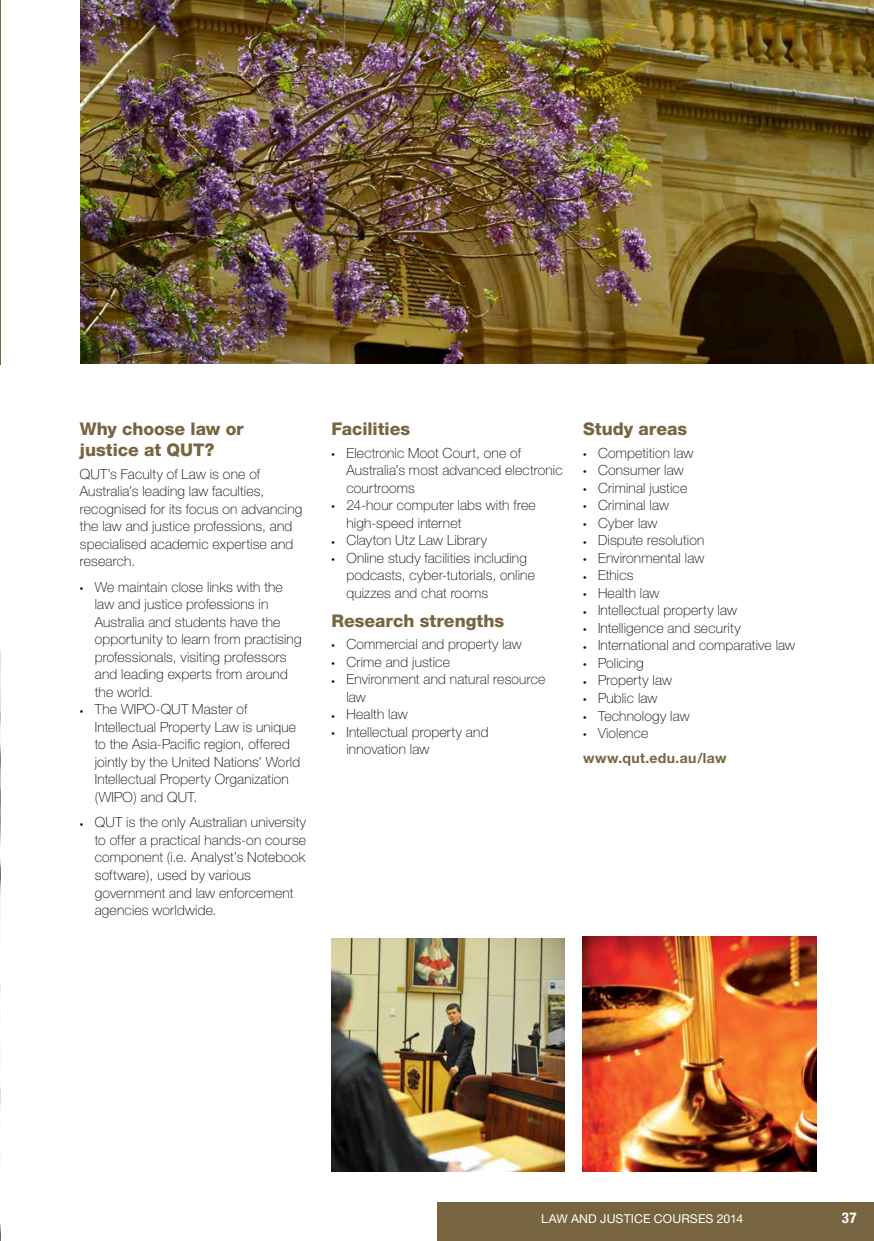
<style>
.page{position:relative;width:874px;height:1241px;background:#fff}
.page>*{position:absolute;margin:0;border:0;box-sizing:border-box;transform-origin:0 0}
.t1{font:800 17.5px/21px "Helvetica Neue";color:#776441}
.t2{font:700 condensed 14.88px "Helvetica Neue";color:#fff}
.t3{font:100 14px/17.5px "Helvetica Neue";letter-spacing:.015em;color:#000}
.t4{font:700 14px/25.4px "Helvetica Neue";letter-spacing:.025em;color:#776441}
.t5{font:12.25px "Helvetica Neue";letter-spacing:.01em;color:#fff}
.s1{font-size:7px}
.s2{font-weight:100;font-size:7px;color:#000}
.s3{font-weight:100;color:#000}
</style>
<div class="page">
<hr style="left:0;top:0;width:1px;height:365px;background:#776441">
<img style="left:0;top:650px;width:1px;height:590px">
<img style="left:331px;top:938px;width:233px;height:233px">
<img style="left:582px;top:936px;width:234px;height:235px">
<img style="left:81px;top:0;width:792px;height:364px">
<div style="left:437px;top:1201px;width:436px;height:39px;background:#776441"></div>
<p class="t1" style="left:80px;top:418px;width:165px">Why choose law or justice at QUT?</p>
<p class="t3" style="left:80px;top:465px;width:224px">QUT’s Faculty of Law is one of<br>Australia’s leading law faculties, recognised for its focus on advancing the law and justice professions, and specialised academic expertise and research.</p>
<p class="t3" style="left:95px;top:578px;width:208px;text-indent:-15px"><span class="s1">•</span> We maintain close links with the law and justice professions in<br>Australia and students have the opportunity to learn from practising professionals, visiting professors and leading experts from around the world.</p>
<p class="t3" style="left:95px;top:700px;width:207px;text-indent:-15px"><span class="s1">•</span> The WIPO-QUT Master of<br>Intellectual Property Law is unique to the Asia-Pacific region, offered jointly by the United Nations’ World<br>Intellectual Property Organization (WIPO) and QUT.</p>
<p class="t3" style="left:95px;top:813px;width:213px;text-indent:-15px"><span class="s1">•</span> QUT is the only Australian university to offer a practical hands-on course component (i.e. Analyst’s Notebook software), used by various government and law enforcement agencies worldwide.</p>
<p class="t1" style="left:331px;top:418px;width:80px">Facilities</p>
<p class="t3" style="left:346px;top:444px;width:218px;text-indent:-15px"><span class="s1">•</span> Electronic Moot Court, one of<br>Australia’s most advanced electronic courtrooms</p>
<p class="t3" style="left:346px;top:496px;width:191px;text-indent:-15px"><span class="s1">•</span> 24-hour computer labs with free high-speed internet</p>
<p class="t3" style="left:331px;top:531px;width:157px"><span class="s1">•</span> Clayton Utz Law Library</p>
<p class="t3" style="left:346px;top:549px;width:190px;text-indent:-15px"><span class="s1">•</span> Online study facilities including podcasts, cyber-tutorials, online quizzes and chat rooms</p>
<p class="t1" style="left:331px;top:610px;width:174px">Research strengths</p>
<p class="t3" style="left:331px;top:635px;width:192px"><span class="s1">•</span> Commercial and property law</p>
<p class="t3" style="left:331px;top:653px;width:120px"><span class="s1">•</span> Crime and justice</p>
<p class="t3" style="left:346px;top:670px;width:200px;text-indent:-15px"><span class="s1">•</span> Environment and natural resource law</p>
<p class="t3" style="left:331px;top:705px;width:78px"><span class="s1">•</span> Health law</p>
<p class="t3" style="left:346px;top:723px;width:143px;text-indent:-15px"><span class="s1">•</span> Intellectual property and innovation law</p>
<p class="t1" style="left:582px;top:418px;width:106px">Study areas</p>
<p class="t3" style="left:582px;top:444px;width:112px"><span class="s1">•</span> Competition law</p>
<p class="t3" style="left:582px;top:461px;width:102px"><span class="s1">•</span> Consumer law</p>
<p class="t3" style="left:582px;top:479px;width:106px"><span class="s1">•</span> Criminal justice</p>
<p class="t3" style="left:582px;top:496px;width:87px"><span class="s1">•</span> Criminal law</p>
<p class="t3" style="left:582px;top:514px;width:76px"><span class="s1">•</span> Cyber law</p>
<p class="t3" style="left:582px;top:531px;width:123px"><span class="s1">•</span> Dispute resolution</p>
<p class="t3" style="left:582px;top:549px;width:123px"><span class="s1">•</span> Environmental law</p>
<p class="t3" style="left:582px;top:566px;width:52px"><span class="s1">•</span> Ethics</p>
<p class="t3" style="left:582px;top:584px;width:78px"><span class="s1">•</span> Health law</p>
<p class="t3" style="left:582px;top:601px;width:155px"><span class="s1">•</span> Intellectual property law</p>
<p class="t3" style="left:582px;top:619px;width:159px"><span class="s1">•</span> Intelligence and security</p>
<p class="t3" style="left:582px;top:636px;width:213px"><span class="s1">•</span> International and comparative law</p>
<p class="t3" style="left:582px;top:654px;width:62px"><span class="s1">•</span> Policing</p>
<p class="t3" style="left:582px;top:671px;width:90px"><span class="s1">•</span> Property law</p>
<p class="t3" style="left:582px;top:689px;width:76px"><span class="s1">•</span> Public law</p>
<p class="t3" style="left:582px;top:706px;width:108px"><span class="s1">•</span> Technology law</p>
<p class="t4" style="left:582px;top:720px;width:145px"><span class="s2">•</span> <span class="s3">Violence </span>www.qut.edu.au/law</p>
<p class="t5" style="left:541px;top:1211px;width:149px">LAW AND JUSTICE COURSES</p>
<p class="t5" style="left:716px;top:1211px;width:28px">2014</p>
<p class="t2" style="left:841px;top:1208px;width:16px">37</p>
</div>
